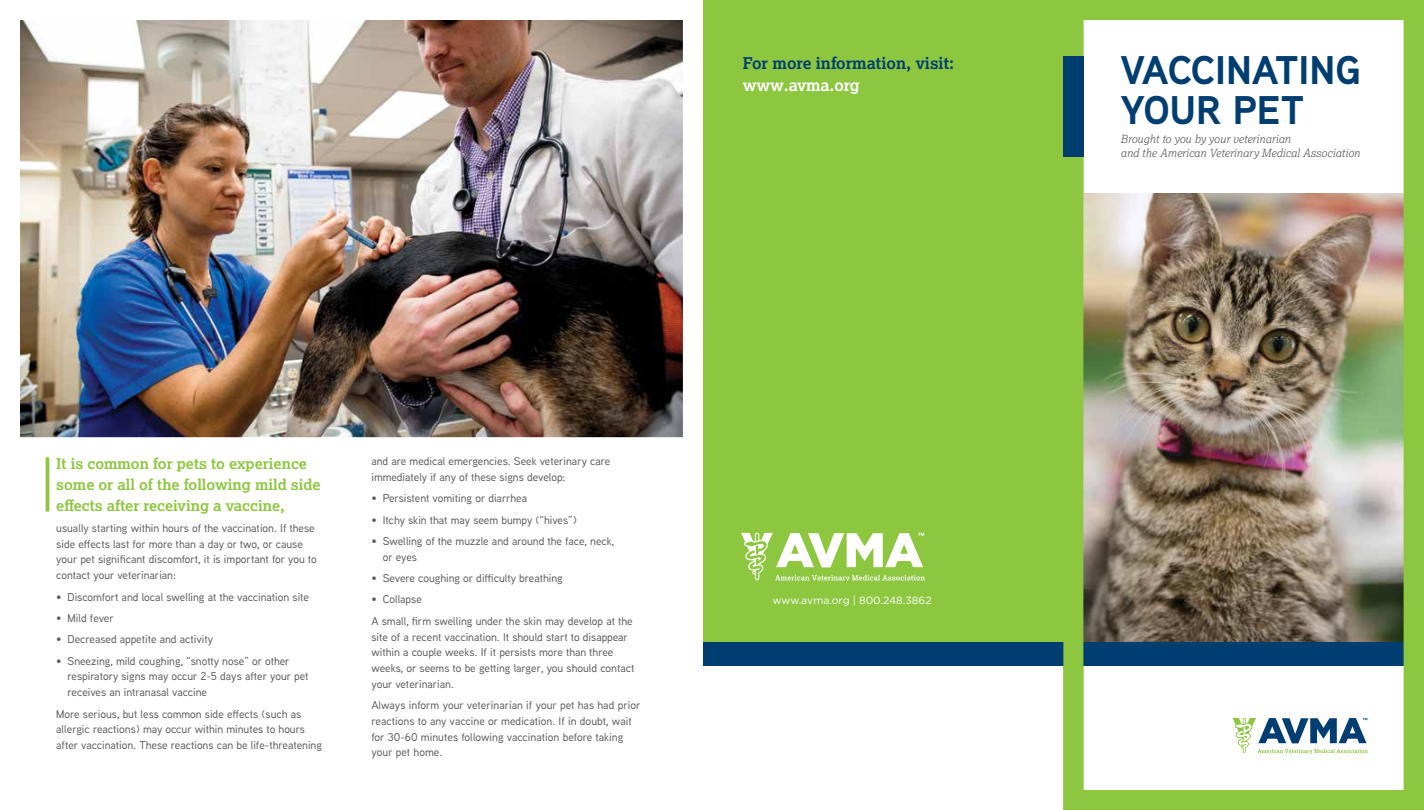
<style>
.page{position:relative;width:1424px;height:810px;background:#fff}
.page>*{position:absolute;margin:0;border:0;box-sizing:border-box;transform-origin:0 0}
.t1{font:700 40px/40px "Aaux Next";color:#003d71}
.t2{font:700 16.25px "Lexia";color:#003d71}
.t3{font:700 16.25px "Lexia";letter-spacing:-.01em;color:#fff}
.t4{font:700 15px/21px "Lexia";color:#8dc63f}
.t5{font:500 11.25px/15.8px "Aaux Next";color:#58595b}
.t6{font:italic 300 11.25px/13.5px "Lexia";color:#58595b}
.t7{font:10.5px "Gotham";color:#fff}
</style>
<div class="page">
<div style="left:703px;top:0;width:364px;height:646px;background:#8dc63f"></div>
<img style="left:1084px;top:193px;width:318px;height:449px">
<div style="left:1072px;top:642px;width:346px;height:24px;background:#003d71"></div>
<div style="left:703px;top:642px;width:360px;height:24px;background:#003d71"></div>
<hr style="left:46px;top:457px;width:3px;height:55px;background:#8dc63f">
<svg style="left:1232px;top:718px;width:135px;height:36px"></svg>
<svg style="left:741px;top:533px;width:183px;height:47px"></svg>
<img style="left:21px;top:21px;width:660px;height:415px">
<div style="left:1063px;top:0;width:360px;height:810px;border:20px solid #8dc63f"></div>
<div style="left:1063px;top:56px;width:20px;height:101px;background:#003d71"></div>
<h2 class="t2" style="left:742px;top:52px;width:213px">For more information, visit:</h2>
<h2 class="t3" style="left:742px;top:75px;width:118px">www.avma.org</h2>
<h3 class="t4" style="left:56px;top:452px;width:266px">It is common for pets to experience some or all of the following mild side effects after receiving a vaccine,</h3>
<p class="t5" style="left:56px;top:520px;width:262px">usually starting within hours of the vaccination. If these side effects last for more than a day or two, or cause your pet significant discomfort, it is important for you to contact your veterinarian:</p>
<p class="t5" style="left:56px;top:588px;width:254px">• Discomfort and local swelling at the vaccination site</p>
<p class="t5" style="left:56px;top:610px;width:59px">• Mild fever</p>
<p class="t5" style="left:56px;top:631px;width:158px">• Decreased appetite and activity</p>
<p class="t5" style="left:67px;top:653px;width:242px;text-indent:-11px">• Sneezing, mild coughing, “snotty nose” or other respiratory signs may occur 2-5 days after your pet receives an intranasal vaccine</p>
<p class="t5" style="left:56px;top:705px;width:267px">More serious, but less common side effects (such as allergic reactions) may occur within minutes to hours after vaccination. These reactions can be life-threatening</p>
<p class="t5" style="left:371px;top:453px;width:240px">and are medical emergencies. Seek veterinary care immediately if any of these signs develop:</p>
<p class="t5" style="left:371px;top:490px;width:157px">• Persistent vomiting or diarrhea</p>
<p class="t5" style="left:371px;top:511px;width:207px">• Itchy skin that may seem bumpy (“hives”)</p>
<p class="t5" style="left:382px;top:533px;width:233px;text-indent:-11px">• Swelling of the muzzle and around the face, neck, or eyes</p>
<p class="t5" style="left:371px;top:570px;width:193px">• Severe coughing or difficulty breathing</p>
<p class="t5" style="left:371px;top:588px;width:263px;line-height:21.4px">• Collapse<br>A small, firm swelling under the skin may develop at the</p>
<p class="t5" style="left:371px;top:628px;width:264px">site of a recent vaccination. It should start to disappear within a couple weeks. If it persists more than three weeks, or seems to be getting larger, you should contact your veterinarian.</p>
<p class="t5" style="left:371px;top:697px;width:270px">Always inform your veterinarian if your pet has had prior reactions to any vaccine or medication. If in doubt, wait for 30-60 minutes following vaccination before taking your pet home.</p>
<p class="t7" style="left:772px;top:594px;width:161px">www.avma.org | 800.248.3862</p>
<h1 class="t1" style="left:1120px;top:49px;width:242px">VACCINATING<br>YOUR PET</h1>
<p class="t6" style="left:1120px;top:132px;width:241px">Brought to you by your veterinarian<br>and the American Veterinary Medical Association</p>
</div>
